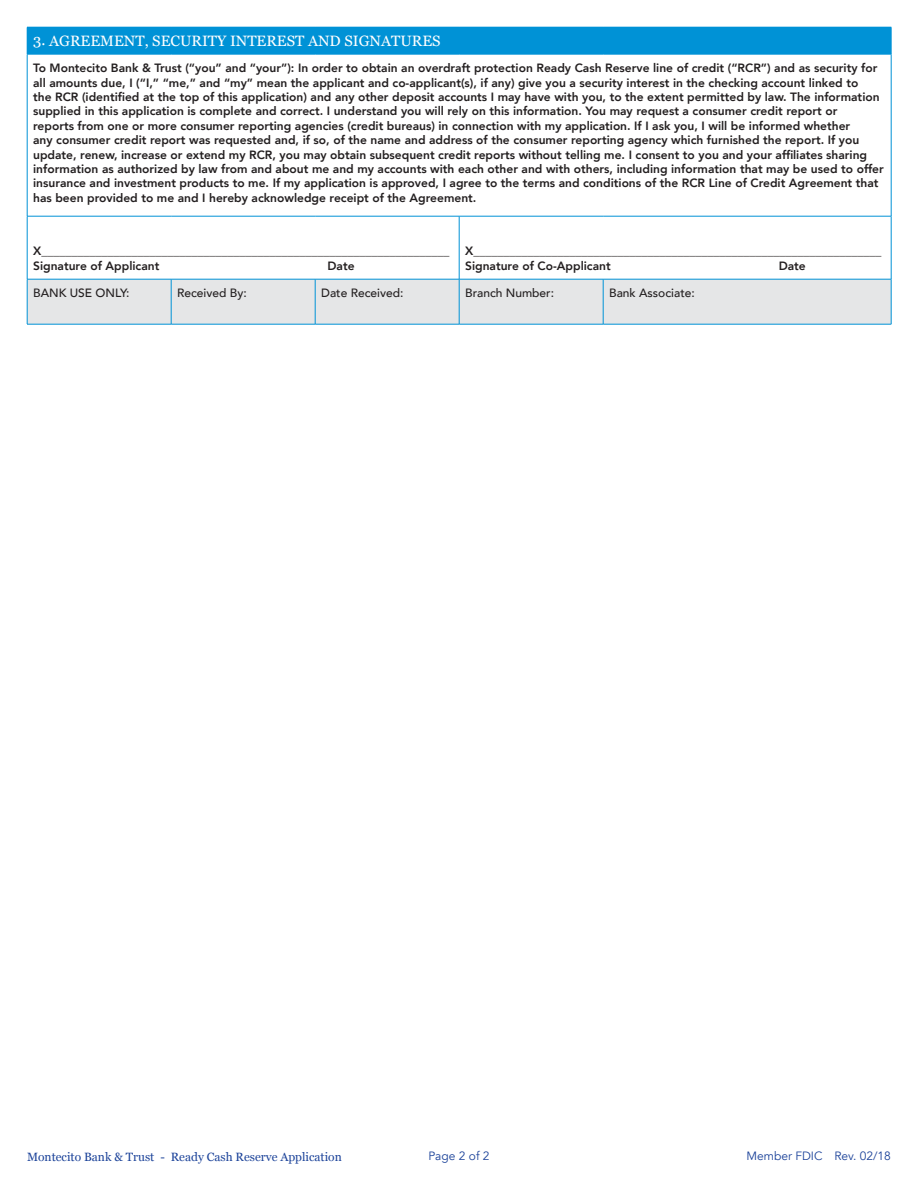
<style>
.page{position:relative;width:918px;height:1188px;background:#fff}
.page>*{position:absolute;margin:0;border:0;box-sizing:border-box;transform-origin:0 0}
.t1{font:15px "Georgia";color:#fff}
.t2{font:800 12px/14.4px "Avenir";color:#231f20}
.t3{font:500 12px "Avenir";color:#231f20}
.t4{font:12px "Georgia";color:#1b4299}
.t5{font:12px "Avenir";color:#1b4299}
</style>
<div class="page">
<div style="left:27px;top:27px;width:864px;height:27px;background:#0092d6"></div>
<div style="left:28px;top:280px;width:863px;height:44px;background:#e5e6e7"></div>
<svg style="left:891px;top:27px;width:1px;height:27px"></svg>
<hr style="left:27px;top:54px;width:144px;height:1px;background:#0092d6">
<hr style="left:27px;top:54px;width:1px;height:162px;background:#0092d6">
<hr style="left:171px;top:54px;width:144px;height:1px;background:#0092d6">
<hr style="left:315px;top:54px;width:144px;height:1px;background:#0092d6">
<hr style="left:459px;top:54px;width:144px;height:1px;background:#0092d6">
<hr style="left:603px;top:54px;width:288px;height:1px;background:#0092d6">
<hr style="left:891px;top:54px;width:1px;height:162px;background:#0092d6">
<hr style="left:27px;top:216px;width:144px;height:1px;background:#0092d6">
<hr style="left:27px;top:216px;width:1px;height:63px;background:#0092d6">
<hr style="left:171px;top:216px;width:144px;height:1px;background:#0092d6">
<hr style="left:315px;top:216px;width:144px;height:1px;background:#0092d6">
<hr style="left:459px;top:216px;width:144px;height:1px;background:#0092d6">
<hr style="left:459px;top:216px;width:1px;height:63px;background:#0092d6">
<hr style="left:603px;top:216px;width:288px;height:1px;background:#0092d6">
<hr style="left:891px;top:216px;width:1px;height:63px;background:#0092d6">
<hr style="left:27px;top:279px;width:144px;height:1px;background:#0092d6">
<hr style="left:27px;top:279px;width:1px;height:45px;background:#0092d6">
<hr style="left:171px;top:279px;width:144px;height:1px;background:#0092d6">
<hr style="left:171px;top:279px;width:1px;height:45px;background:#0092d6">
<hr style="left:315px;top:279px;width:144px;height:1px;background:#0092d6">
<hr style="left:315px;top:279px;width:1px;height:45px;background:#0092d6">
<hr style="left:459px;top:279px;width:144px;height:1px;background:#0092d6">
<hr style="left:459px;top:279px;width:1px;height:45px;background:#0092d6">
<hr style="left:603px;top:279px;width:288px;height:1px;background:#0092d6">
<hr style="left:603px;top:279px;width:1px;height:45px;background:#0092d6">
<hr style="left:891px;top:279px;width:1px;height:45px;background:#0092d6">
<hr style="left:27px;top:324px;width:144px;height:1px;background:#0092d6">
<hr style="left:171px;top:324px;width:144px;height:1px;background:#0092d6">
<hr style="left:315px;top:324px;width:144px;height:1px;background:#0092d6">
<hr style="left:459px;top:324px;width:144px;height:1px;background:#0092d6">
<hr style="left:603px;top:324px;width:288px;height:1px;background:#0092d6">
<p class="t1" style="left:33px;top:30px;width:409px">3. AGREEMENT, SECURITY INTEREST AND SIGNATURES</p>
<p class="t2" style="left:33px;top:61px;width:852px">To Montecito Bank &amp; Trust (“you” and “your”): In order to obtain an overdraft protection Ready Cash Reserve line of credit (“RCR”) and as security for all amounts due, I (“I,” “me,” and “my” mean the applicant and co-applicant(s), if any) give you a security interest in the checking account linked to<br>the RCR (identified at the top of this application) and any other deposit accounts I may have with you, to the extent permitted by law. The information supplied in this application is complete and correct. I understand you will rely on this information. You may request a consumer credit report or<br>reports from one or more consumer reporting agencies (credit bureaus) in connection with my application. If I ask you, I will be informed whether<br>any consumer credit report was requested and, if so, of the name and address of the consumer reporting agency which furnished the report. If you update, renew, increase or extend my RCR, you may obtain subsequent credit reports without telling me. I consent to you and your affiliates sharing information as authorized by law from and about me and my accounts with each other and with others, including information that may be used to offer insurance and investment products to me. If my application is approved, I agree to the terms and conditions of the RCR Line of Credit Agreement that has been provided to me and I hereby acknowledge receipt of the Agreement.</p>
<p class="t2" style="left:33px;top:244px;width:418px">X____________________________________________________________________</p>
<p class="t2" style="left:33px;top:258px;width:128px">Signature of Applicant</p>
<p class="t2" style="left:327px;top:258px;width:29px">Date</p>
<p class="t2" style="left:465px;top:244px;width:418px">X____________________________________________________________________</p>
<p class="t2" style="left:465px;top:258px;width:147px">Signature of Co-Applicant</p>
<p class="t2" style="left:779px;top:258px;width:29px">Date</p>
<p class="t3" style="left:33px;top:283px;width:98px">BANK USE ONLY:</p>
<p class="t3" style="left:177px;top:283px;width:71px">Received By:</p>
<p class="t3" style="left:321px;top:283px;width:84px">Date Received:</p>
<p class="t3" style="left:465px;top:283px;width:90px">Branch Number:</p>
<p class="t3" style="left:609px;top:283px;width:87px">Bank Associate:</p>
<p class="t4" style="left:27px;top:1148px;width:316px">Montecito Bank &amp; Trust - Ready Cash Reserve Application</p>
<p class="t5" style="left:428px;top:1148px;width:63px">Page 2 of 2</p>
<p class="t5" style="left:746px;top:1148px;width:146px">Member FDIC Rev. 02/18</p>
</div>
